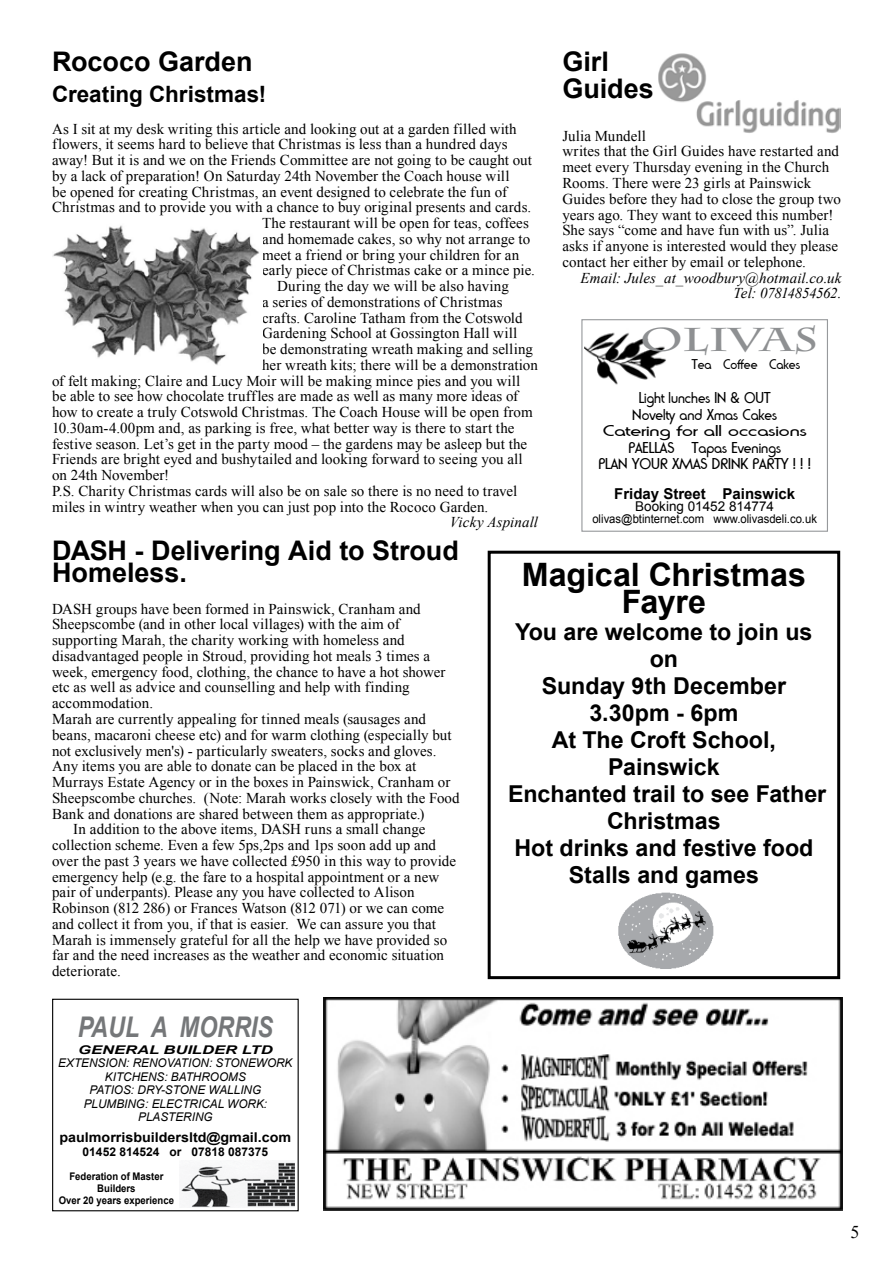
<style>
.page{position:relative;width:893px;height:1263px;background:#fff}
.page>*{position:absolute;margin:0;border:0;box-sizing:border-box;transform-origin:0 0}
.t1{font:700 33px "Charlemagne Std";letter-spacing:-.01em;color:#8e9092;scale:1.37 1}
.t2{font:700 32.25px/27px "Arial";letter-spacing:-.005em;color:#000;text-align:center}
.t3{font:italic 700 28.5px "Arial Narrow";color:#757779}
.t4{font:700 27px/27px "Arial";color:#000}
.t5{font:700 23.25px/27px "Arial";color:#000;text-align:center}
.t6{font:700 22.5px "Arial";color:#000}
.t7{font:18px "Times New Roman";color:#000}
.t8{font:15px/15.8px "Times New Roman";letter-spacing:.005em;color:#000}
.t9{font:15px/16.5px "Blippo Light SF";color:#000;text-align:center}
.t10{font:italic 15px/15.8px "Times New Roman";letter-spacing:.005em;color:#000;text-align:right}
.t11{font:700 15px "Arial";color:#000}
.t12{font:700 13.5px "Arial";color:#000;scale:1.06 1}
.t13{font:13.5px "Arial";color:#000}
.t14{font:13.5px "Blippo Light SF";color:#000}
.t15{font:italic 12px/13.5px "Arial";color:#000;text-align:center}
.t16{font:12px "Arial";color:#000;scale:.94 1}
.t17{font:700 12px "Arial";color:#000}
.t18{font:italic 700 12px "Arial";color:#000;scale:1.38 1}
.t19{font:700 10.5px/12px "Arial";color:#000;text-align:center;scale:.91 1}
</style>
<div class="page">
<div style="left:52px;top:999px;width:247px;height:212px;border:1px solid #000"></div>
<img style="left:181px;top:1162px;width:113px;height:45px">
<img style="left:324px;top:998px;width:518px;height:212px">
<img style="left:53px;top:225px;width:206px;height:140px">
<img style="left:658px;top:53px;width:182px;height:80px">
<div style="left:488px;top:551px;width:352px;height:428px;border:3px solid #000"></div>
<img style="left:618px;top:892px;width:96px;height:77px">
<img style="left:585px;top:332px;width:81px;height:53px">
<div style="left:581px;top:319px;width:247px;height:213px;border:1px solid #97999c"></div>
<h3 class="t4" style="left:52px;top:49px;width:202px">Rococo Garden</h3>
<h3 class="t6" style="left:52px;top:79px;width:216px">Creating Christmas!</h3>
<p class="t8" style="left:52px;top:121px;width:466px">As I sit at my desk writing this article and looking out at a garden filled with</p>
<p class="t8" style="left:52px;top:136px;width:457px">flowers, it seems hard to believe that Christmas is less than a hundred days</p>
<p class="t8" style="left:52px;top:152px;width:481px">away! But it is and we on the Friends Committee are not going to be caught out</p>
<p class="t8" style="left:52px;top:168px;width:459px">by a lack of preparation! On Saturday 24th November the Coach house will</p>
<p class="t8" style="left:52px;top:184px;width:456px">be opened for creating Christmas, an event designed to celebrate the fun of</p>
<p class="t8" style="left:52px;top:199px;width:481px">Christmas and to provide you with a chance to buy original presents and cards.</p>
<p class="t8" style="left:262px;top:215px;width:268px">The restaurant will be open for teas, coffees</p>
<p class="t8" style="left:262px;top:231px;width:270px">and homemade cakes, so why not arrange to</p>
<p class="t8" style="left:262px;top:247px;width:259px">meet a friend or bring your children for an</p>
<p class="t8" style="left:262px;top:262px;width:274px">early piece of Christmas cake or a mince pie.</p>
<p class="t8" style="left:277px;top:278px;width:233px">During the day we will be also having</p>
<p class="t8" style="left:262px;top:294px;width:242px">a series of demonstrations of Christmas</p>
<p class="t8" style="left:262px;top:310px;width:262px">crafts. Caroline Tatham from the Cotswold</p>
<p class="t8" style="left:262px;top:325px;width:257px">Gardening School at Gossington Hall will</p>
<p class="t8" style="left:262px;top:341px;width:272px">be demonstrating wreath making and selling</p>
<p class="t8" style="left:262px;top:357px;width:277px">her wreath kits; there will be a demonstration</p>
<p class="t8" style="left:52px;top:373px;width:470px">of felt making; Claire and Lucy Moir will be making mince pies and you will</p>
<p class="t8" style="left:52px;top:388px;width:468px">be able to see how chocolate truffles are made as well as many more ideas of</p>
<p class="t8" style="left:52px;top:404px;width:482px">how to create a truly Cotswold Christmas. The Coach House will be open from</p>
<p class="t8" style="left:52px;top:420px;width:464px">10.30am-4.00pm and, as parking is free, what better way is there to start the</p>
<p class="t8" style="left:52px;top:436px;width:477px">festive season. Let’s get in the party mood – the gardens may be asleep but the</p>
<p class="t8" style="left:52px;top:451px;width:472px">Friends are bright eyed and bushytailed and looking forward to seeing you all</p>
<p class="t8" style="left:52px;top:467px;width:119px">on 24th November!</p>
<p class="t8" style="left:52px;top:483px;width:467px">P.S. Charity Christmas cards will also be on sale so there is no need to travel</p>
<p class="t8" style="left:52px;top:499px;width:438px">miles in wintry weather when you can just pop into the Rococo Garden.</p>
<p class="t10" style="left:450px;top:514px;width:90px">Vicky Aspinall</p>
<h3 class="t4" style="left:562px;top:49px;width:93px">Girl<br>Guides</h3>
<p class="t8" style="left:562px;top:128px;width:280px">Julia Mundell<br>writes that the Girl Guides have restarted and meet every Thursday evening in the Church Rooms. There were 23 girls at Painswick Guides before they had to close the group two years ago. They want to exceed this number!<br>She says “come and have fun with us”. Julia asks if anyone is interested would they please contact her either by email or telephone.</p>
<p class="t10" style="left:581px;top:269px;width:263px">Email: Jules_at_woodbury@hotmail.co.uk<br>Tel: 07814854562.</p>
<h1 class="t1" style="left:640px;top:320px;width:131px">OLIVAS</h1>
<p class="t14" style="left:692px;top:356px;width:110px">Tea Coffee Cakes</p>
<p class="t9" style="left:598px;top:390px;width:214px">Light lunches IN &amp; OUT<br>Novelty and Xmas Cakes<br>Catering for all occasions<br>PAELLAS Tapas Evenings<br>PLAN YOUR XMAS DRINK PARTY ! ! !</p>
<p class="t11" style="left:614px;top:484px;width:182px">Friday Street Painswick</p>
<p class="t13" style="left:635px;top:498px;width:140px">Booking 01452 814774</p>
<p class="t16" style="left:592px;top:511px;width:240px">olivas@btinternet.com www.olivasdeli.co.uk</p>
<h3 class="t4" style="left:52px;top:540px;width:408px;line-height:22.5px">DASH - Delivering Aid to Stroud<br>Homeless.</h3>
<p class="t8" style="left:52px;top:601px;width:370px">DASH groups have been formed in Painswick, Cranham and</p>
<p class="t8" style="left:52px;top:616px;width:349px">Sheepscombe (and in other local villages) with the aim of</p>
<p class="t8" style="left:52px;top:632px;width:354px">supporting Marah, the charity working with homeless and</p>
<p class="t8" style="left:52px;top:648px;width:380px">disadvantaged people in Stroud, providing hot meals 3 times a</p>
<p class="t8" style="left:52px;top:664px;width:395px">week, emergency food, clothing, the chance to have a hot shower</p>
<p class="t8" style="left:52px;top:679px;width:359px">etc as well as advice and counselling and help with finding</p>
<p class="t8" style="left:52px;top:695px;width:103px">accommodation.</p>
<p class="t8" style="left:52px;top:711px;width:376px">Marah are currently appealing for tinned meals (sausages and</p>
<p class="t8" style="left:52px;top:727px;width:401px">beans, macaroni cheese etc) and for warm clothing (especially but</p>
<p class="t8" style="left:52px;top:742px;width:386px">not exclusively men's) - particularly sweaters, socks and gloves.</p>
<p class="t8" style="left:52px;top:758px;width:366px">Any items you are able to donate can be placed in the box at</p>
<p class="t8" style="left:52px;top:774px;width:400px">Murrays Estate Agency or in the boxes in Painswick, Cranham or</p>
<p class="t8" style="left:52px;top:790px;width:409px">Sheepscombe churches. (Note: Marah works closely with the Food</p>
<p class="t8" style="left:52px;top:805px;width:374px">Bank and donations are shared between them as appropriate.)</p>
<p class="t8" style="left:73px;top:821px;width:354px">In addition to the above items, DASH runs a small change</p>
<p class="t8" style="left:52px;top:837px;width:386px">collection scheme. Even a few 5ps,2ps and 1ps soon add up and</p>
<p class="t8" style="left:52px;top:853px;width:406px">over the past 3 years we have collected £950 in this way to provide</p>
<p class="t8" style="left:52px;top:868px;width:389px">emergency help (e.g. the fare to a hospital appointment or a new</p>
<p class="t8" style="left:52px;top:884px;width:364px">pair of underpants). Please any you have collected to Alison</p>
<p class="t8" style="left:52px;top:900px;width:394px">Robinson (812 286) or Frances Watson (812 071) or we can come</p>
<p class="t8" style="left:52px;top:916px;width:386px">and collect it from you, if that is easier. We can assure you that</p>
<p class="t8" style="left:52px;top:931px;width:397px">Marah is immensely grateful for all the help we have provided so</p>
<p class="t8" style="left:52px;top:947px;width:394px">far and the need increases as the weather and economic situation</p>
<p class="t8" style="left:52px;top:963px;width:70px">deteriorate.</p>
<h2 class="t2" style="left:522px;top:562px;width:286px">Magical Christmas<br>Fayre</h2>
<h3 class="t5" style="left:508px;top:619px;width:320px">You are welcome to join us on<br>Sunday 9th December<br>3.30pm - 6pm<br>At The Croft School,<br>Painswick<br>Enchanted trail to see Father<br>Christmas<br>Hot drinks and festive food<br>Stalls and games</h3>
<h3 class="t3" style="left:78px;top:1005px;width:197px">PAUL A MORRIS</h3>
<p class="t18" style="left:78px;top:1041px;width:142px">GENERAL BUILDER LTD</p>
<p class="t15" style="left:58px;top:1056px;width:236px">EXTENSION: RENOVATION: STONEWORK<br>KITCHENS: BATHROOMS<br>PATIOS: DRY-STONE WALLING<br>PLUMBING: ELECTRICAL WORK:<br>PLASTERING</p>
<p class="t12" style="left:59px;top:1128px;width:220px">paulmorrisbuildersltd@gmail.com</p>
<p class="t17" style="left:83px;top:1143px;width:187px">01452 814524 or 07818 087375</p>
<p class="t19" style="left:59px;top:1170px;width:128px">Federation of Master<br>Builders<br>Over 20 years experience</p>
<p class="t7" style="left:850px;top:1219px;width:10px">5</p>
</div>
